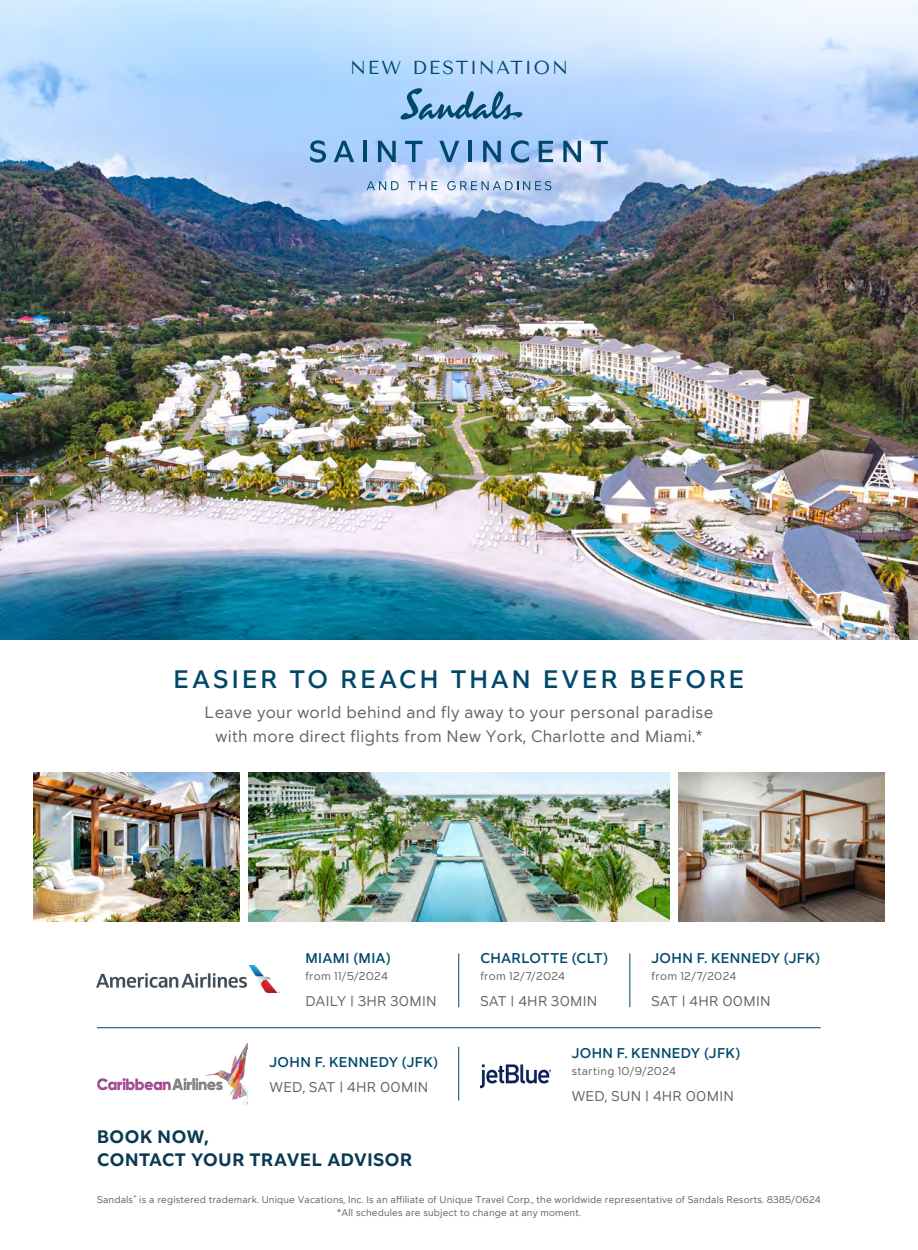
<style>
.page{position:relative;width:918px;height:1250px;background:#fff}
.page>*{position:absolute;margin:0;border:0;box-sizing:border-box;transform-origin:0 0}
.t1{font:500 25.2px "Madison";letter-spacing:.125em;color:#00486a}
.t2{font:18.75px "Tenor Sans";letter-spacing:.095em;color:#00486a}
.t3{font:600 18px/22.5px "Madison";letter-spacing:.03em;color:#0b3852}
.t4{font:16.5px/24px "Madison";letter-spacing:.02em;color:#636466;text-align:center}
.t5{font:500 14.1px "Madison";letter-spacing:.025em;color:#00486a}
.t6{font:14.1px "Madison";letter-spacing:.025em;color:#636466}
.t7{font:11.25px "Madison";letter-spacing:.025em;color:#636466}
.t8{font:9.75px/13.5px "Madison";letter-spacing:.015em;color:#636466;text-align:center}
</style>
<div class="page">
<img style="left:0;top:117px;width:918px;height:522px">
<svg style="left:0;top:0;width:918px;height:117px;background:#c5e0fe"></svg>
<img style="left:34px;top:772px;width:206px;height:149px">
<img style="left:249px;top:772px;width:420px;height:149px">
<img style="left:678px;top:772px;width:206px;height:149px">
<img style="left:97px;top:965px;width:183px;height:28px">
<img style="left:97px;top:1043px;width:151px;height:62px">
<img style="left:480px;top:1064px;width:71px;height:24px">
<hr style="left:97px;top:1027px;width:724px;height:1px;background:#00486a">
<hr style="left:458px;top:1046px;width:1px;height:54px;background:#00486a">
<hr style="left:458px;top:953px;width:1px;height:54px;background:#00486a">
<hr style="left:629px;top:953px;width:1px;height:54px;background:#00486a">
<svg style="left:367px;top:181px;width:32px;height:9px"></svg>
<svg style="left:408px;top:181px;width:29px;height:9px"></svg>
<svg style="left:447px;top:181px;width:104px;height:9px"></svg>
<svg style="left:310px;top:140px;width:16px;height:23px"></svg>
<svg style="left:334px;top:141px;width:20px;height:21px"></svg>
<hr style="left:363px;top:141px;width:4px;height:21px;background:#00486a">
<svg style="left:378px;top:141px;width:18px;height:21px"></svg>
<svg style="left:405px;top:141px;width:17px;height:21px"></svg>
<svg style="left:439px;top:141px;width:20px;height:21px"></svg>
<hr style="left:469px;top:141px;width:3px;height:21px;background:#00486a">
<svg style="left:483px;top:141px;width:18px;height:21px"></svg>
<svg style="left:511px;top:140px;width:18px;height:23px"></svg>
<svg style="left:539px;top:141px;width:14px;height:21px"></svg>
<svg style="left:563px;top:141px;width:18px;height:21px"></svg>
<svg style="left:590px;top:141px;width:18px;height:21px"></svg>
<svg style="left:400px;top:88px;width:122px;height:32px;background:#7cabd3"></svg>
<h2 class="t2" style="left:350px;top:57px;width:219px">NEW DESTINATION</h2>
<h1 class="t1" style="left:174px;top:664px;width:572px">EASIER TO REACH THAN EVER BEFORE</h1>
<h3 class="t4" style="left:205px;top:700px;width:510px">Leave your world behind and fly away to your personal paradise with more direct flights from New York, Charlotte and Miami.*</h3>
<h3 class="t5" style="left:305px;top:949px;width:87px">MIAMI (MIA)</h3>
<p class="t7" style="left:305px;top:969px;width:84px">from 11/5/2024</p>
<h3 class="t6" style="left:305px;top:992px;width:133px">DAILY | 3HR 30MIN</h3>
<h3 class="t5" style="left:269px;top:1053px;width:170px">JOHN F. KENNEDY (JFK)</h3>
<h3 class="t6" style="left:269px;top:1078px;width:160px">WED, SAT | 4HR 00MIN</h3>
<h3 class="t3" style="left:97px;top:1125px;width:317px">BOOK NOW,<br>CONTACT YOUR TRAVEL ADVISOR</h3>
<h3 class="t5" style="left:480px;top:949px;width:129px">CHARLOTTE (CLT)</h3>
<p class="t7" style="left:480px;top:969px;width:86px">from 12/7/2024</p>
<h3 class="t6" style="left:480px;top:992px;width:119px">SAT | 4HR 30MIN</h3>
<h3 class="t5" style="left:651px;top:949px;width:170px">JOHN F. KENNEDY (JFK)</h3>
<p class="t7" style="left:651px;top:969px;width:86px">from 12/7/2024</p>
<h3 class="t6" style="left:651px;top:992px;width:121px">SAT | 4HR 00MIN</h3>
<h3 class="t5" style="left:572px;top:1044px;width:170px">JOHN F. KENNEDY (JFK)</h3>
<p class="t7" style="left:572px;top:1064px;width:106px">starting 10/9/2024</p>
<h3 class="t6" style="left:572px;top:1087px;width:164px">WED, SUN | 4HR 00MIN</h3>
<p class="t8" style="left:97px;top:1192px;width:725px">Sandals<sup>®</sup> is a registered trademark. Unique Vacations, Inc. Is an affiliate of Unique Travel Corp., the worldwide representative of Sandals Resorts. 8385/0624 *All schedules are subject to change at any moment.</p>
</div>
